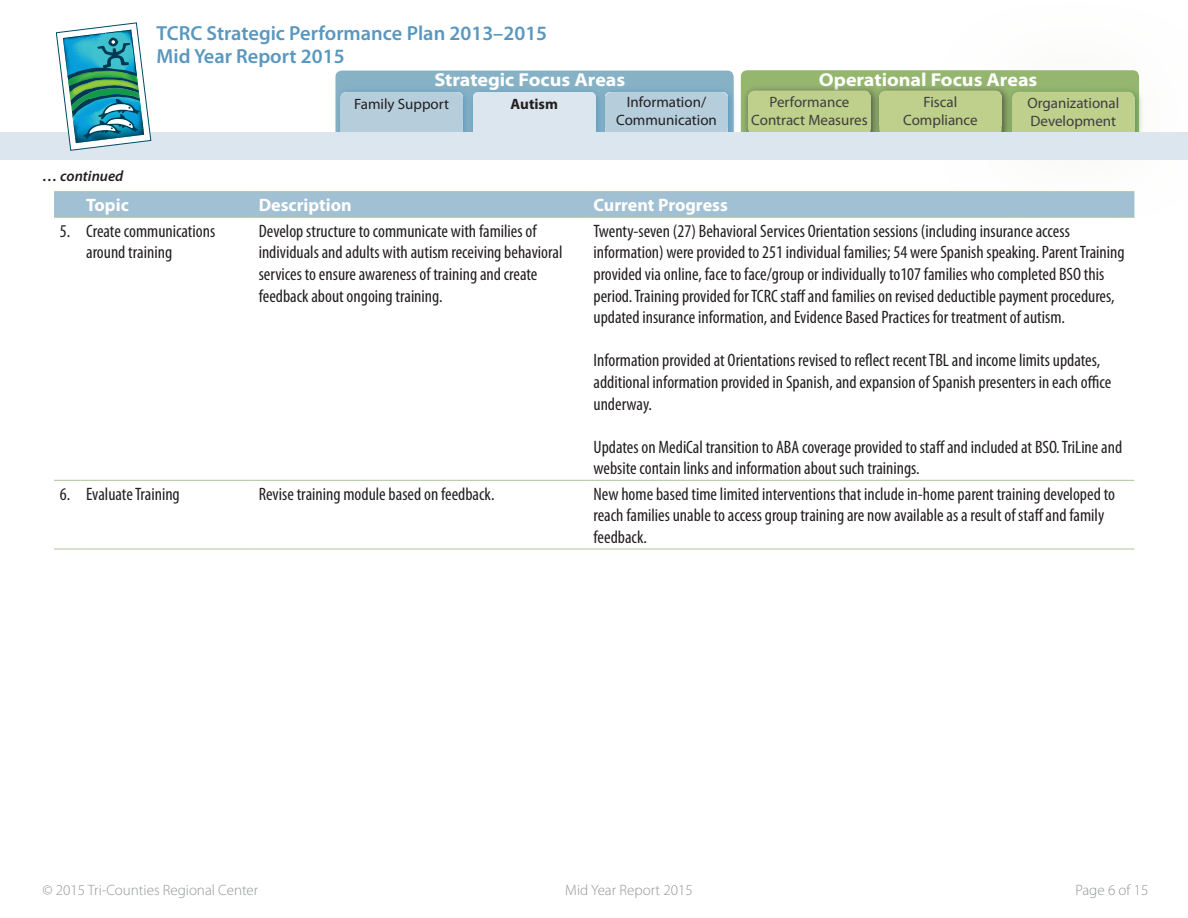
<style>
.page{position:relative;width:1188px;height:918px;background:#fff}
.page>*{position:absolute;margin:0;border:0;box-sizing:border-box;transform-origin:0 0}
.t1{font:600 20.4px/23.2px "Myriad Pro";color:#5997bf}
.t2{font:700 semi-expanded 18.75px "Myriad Pro";color:#fff}
.t3{font:condensed 18px/21.6px "Myriad Pro";color:#231f20}
.t4{font:700 18px "Myriad Pro";color:#fff}
.t5{font:15px/18px "Myriad Pro";color:#3e3e3f;text-align:center}
.t6{font:300 15px "Myriad Pro";color:#939598}
.t7{font:15px/18px "Myriad Pro";color:#231f20;text-align:center}
.t8{font:italic 600 15px "Myriad Pro";color:#231f20}
.t9{font:700 15px "Myriad Pro";color:#231f20}
</style>
<div class="page">
<div style="left:335px;top:71px;width:399px;height:67px;background:#87b2c6;border-radius:6px"></div>
<svg style="left:335px;top:86px;width:132px;height:46px"></svg>
<div style="left:341px;top:92px;width:122px;height:45px;background:#b6cddc;border-radius:6px"></div>
<svg style="left:611px;top:86px;width:124px;height:46px"></svg>
<div style="left:605px;top:92px;width:123px;height:45px;background:#b6cddc;border-radius:6px"></div>
<svg style="left:467px;top:86px;width:138px;height:61px"></svg>
<div style="left:473px;top:92px;width:122px;height:45px;background:#dce6ee;border-radius:6px"></div>
<div style="left:741px;top:70px;width:398px;height:68px;background:#94b66d;border-radius:6px"></div>
<div style="left:916px;top:0;width:272px;height:237px;background:#adc29b;opacity:.3"></div>
<div style="left:1012px;top:92px;width:122px;height:45px;background:#bfcf8c;border-radius:6px"></div>
<div style="left:738px;top:81px;width:142px;height:64px;background:#adc29b;opacity:.3"></div>
<div style="left:748px;top:91px;width:123px;height:45px;background:#bfcf8c;border-radius:6px"></div>
<div style="left:869px;top:81px;width:142px;height:64px;background:#adc29b;opacity:.3"></div>
<div style="left:879px;top:91px;width:123px;height:45px;background:#bfcf8c;border-radius:6px"></div>
<div style="left:0;top:132px;width:1188px;height:28px;background:#dce6ee"></div>
<svg style="left:56px;top:23px;width:95px;height:128px"></svg>
<svg style="left:54px;top:480px;width:26px;height:1px"></svg>
<svg style="left:54px;top:549px;width:26px;height:1px"></svg>
<hr style="left:80px;top:480px;width:173px;height:1px;background:#adc29b">
<hr style="left:253px;top:480px;width:335px;height:1px;background:#adc29b">
<hr style="left:588px;top:480px;width:546px;height:1px;background:#adc29b">
<hr style="left:80px;top:549px;width:173px;height:1px;background:#adc29b">
<hr style="left:253px;top:549px;width:335px;height:1px;background:#adc29b">
<hr style="left:588px;top:549px;width:546px;height:1px;background:#adc29b">
<svg style="left:54px;top:191px;width:1080px;height:27px;background:#a3c0d0"></svg>
<hr style="left:80px;top:191px;width:173px;height:1px;background:#adc29b">
<hr style="left:253px;top:191px;width:335px;height:1px;background:#adc29b">
<hr style="left:588px;top:191px;width:546px;height:1px;background:#adc29b">
<p class="t1" style="left:157px;top:21px;width:392px">TCRC Strategic Performance Plan 2013–2015<br>Mid Year Report 2015</p>
<p class="t2" style="left:434px;top:70px;width:192px">Strategic Focus Areas</p>
<p class="t2" style="left:819px;top:69px;width:220px">Operational Focus Areas</p>
<p class="t5" style="left:751px;top:93px;width:118px">Performance<br>Contract Measures</p>
<p class="t5" style="left:903px;top:93px;width:76px">Fiscal<br>Compliance</p>
<p class="t7" style="left:616px;top:93px;width:102px">Information/<br>Communication</p>
<p class="t5" style="left:1027px;top:94px;width:93px;text-align:left">Organizational<br>Development</p>
<p class="t7" style="left:354px;top:95px;width:96px">Family Support</p>
<p class="t9" style="left:511px;top:95px;width:49px">Autism</p>
<p class="t8" style="left:43px;top:168px;width:82px">… continued</p>
<p class="t4" style="left:86px;top:195px;width:44px">Topic</p>
<p class="t4" style="left:259px;top:195px;width:94px">Description</p>
<p class="t4" style="left:594px;top:195px;width:136px">Current Progress</p>
<p class="t3" style="left:86px;top:220px;width:131px;text-indent:-26px">5. Create communications around training</p>
<p class="t3" style="left:259px;top:220px;width:305px">Develop structure to communicate with families of individuals and adults with autism receiving behavioral services to ensure awareness of training and create feedback about ongoing training.</p>
<p class="t3" style="left:594px;top:220px;width:533px">Twenty-seven (27) Behavioral Services Orientation sessions (including insurance access information) were provided to 251 individual families; 54 were Spanish speaking. Parent Training provided via online, face to face/group or individually to107 families who completed BSO this period. Training provided for TCRC staff and families on revised deductible payment procedures, updated insurance information, and Evidence Based Practices for treatment of autism.</p>
<p class="t3" style="left:594px;top:350px;width:519px">Information provided at Orientations revised to reflect recent TBL and income limits updates, additional information provided in Spanish, and expansion of Spanish presenters in each office underway.</p>
<p class="t3" style="left:594px;top:436px;width:530px">Updates on MediCal transition to ABA coverage provided to staff and included at BSO. TriLine and website contain links and information about such trainings.</p>
<p class="t3" style="left:60px;top:483px;width:121px">6. Evaluate Training</p>
<p class="t3" style="left:259px;top:483px;width:237px">Revise training module based on feedback.</p>
<p class="t3" style="left:594px;top:483px;width:523px">New home based time limited interventions that include in-home parent training developed to reach families unable to access group training are now available as a result of staff and family feedback.</p>
<p class="t6" style="left:42px;top:882px;width:217px">© 2015 Tri-Counties Regional Center</p>
<p class="t6" style="left:565px;top:882px;width:129px">Mid Year Report 2015</p>
<p class="t6" style="left:1075px;top:882px;width:75px">Page 6 of 15</p>
</div>
